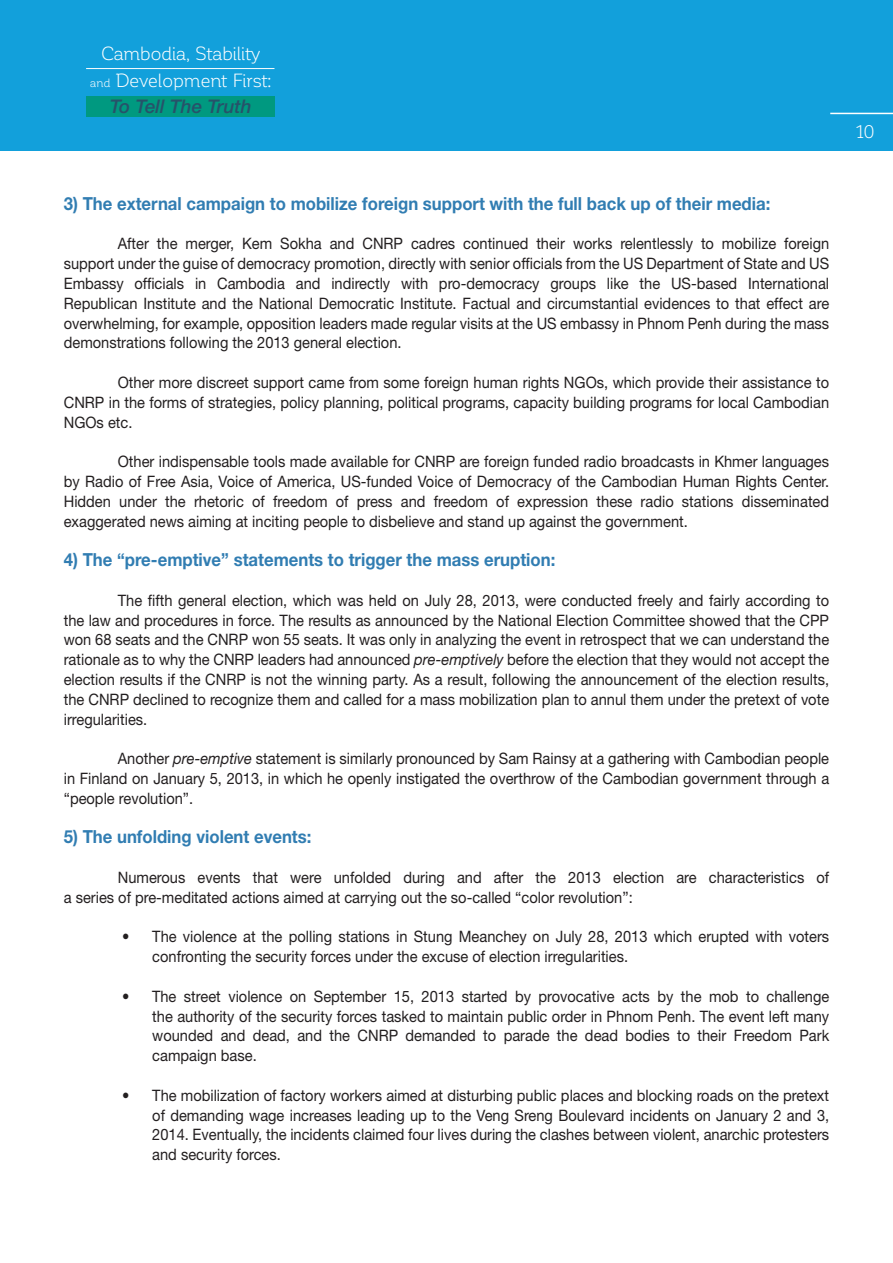
<style>
.page{position:relative;width:893px;height:1263px;background:#fff}
.page>*{position:absolute;margin:0;border:0;box-sizing:border-box;transform-origin:0 0}
.t1{font:18.75px/26.4px "Corporative";letter-spacing:-.02em;color:#fff;text-align:center}
.t2{font:italic 500 18.75px "Helvetica Neue LT Std";color:#27526a}
.t3{font:700 18px "Helvetica Neue LT Std";color:#317db2;scale:.93 1}
.t4{font:18px "Corporative";color:#fff}
.t5{font:15.75px/19.8px "Helvetica Neue LT Std";color:#231f20;text-align:justify;scale:.93 1}
.s1{font-size:11.85px}
.s2{font-style:italic}
</style>
<div class="page">
<div style="left:0;top:0;width:893px;height:150px;background:#12a0db"></div>
<div style="left:86px;top:96px;width:188px;height:21px;background:#009980"></div>
<hr style="left:86px;top:68px;width:188px;height:1px;background:#fff">
<hr style="left:830px;top:113px;width:63px;height:1px;background:#fff">
<p class="t1" style="left:90px;top:41px;width:183px">Cambodia, Stability <span class="s1">and</span> Development First:</p>
<p class="t2" style="left:110px;top:95px;width:143px">To Tell The Truth</p>
<p class="t3" style="left:64px;top:192px;width:761px">3) The external campaign to mobilize foreign support with the full back up of their media:</p>
<p class="t5" style="left:64px;top:234px;width:825px;text-indent:54px">After the merger, Kem Sokha and CNRP cadres continued their works relentlessly to mobilize foreign support under the guise of democracy promotion, directly with senior officials from the US Department of State and US Embassy officials in Cambodia and indirectly with pro-democracy groups like the US-based International Republican Institute and the National Democratic Institute. Factual and circumstantial evidences to that effect are overwhelming, for example, opposition leaders made regular visits at the US embassy in Phnom Penh during the mass demonstrations following the 2013 general election.</p>
<p class="t5" style="left:64px;top:372px;width:824px;text-indent:54px">Other more discreet support came from some foreign human rights NGOs, which provide their assistance to CNRP in the forms of strategies, policy planning, political programs, capacity building programs for local Cambodian NGOs etc.</p>
<p class="t5" style="left:64px;top:451px;width:824px;text-indent:54px">Other indispensable tools made available for CNRP are foreign funded radio broadcasts in Khmer languages by Radio of Free Asia, Voice of America, US-funded Voice of Democracy of the Cambodian Human Rights Center.<br>Hidden under the rhetoric of freedom of press and freedom of expression these radio stations disseminated exaggerated news aiming at inciting people to disbelieve and stand up against the government.</p>
<p class="t3" style="left:64px;top:549px;width:530px">4) The “pre-emptive” statements to trigger the mass eruption:</p>
<p class="t5" style="left:64px;top:590px;width:825px;text-indent:54px">The fifth general election, which was held on July 28, 2013, were conducted freely and fairly according to the law and procedures in force. The results as announced by the National Election Committee showed that the CPP won 68 seats and the CNRP won 55 seats. It was only in analyzing the event in retrospect that we can understand the rationale as to why the CNRP leaders had announced <span class="s2">pre-emptively</span> before the election that they would not accept the election results if the CNRP is not the winning party. As a result, following the announcement of the election results, the CNRP declined to recognize them and called for a mass mobilization plan to annul them under the pretext of vote irregularities.</p>
<p class="t5" style="left:64px;top:748px;width:825px;text-indent:54px">Another <span class="s2">pre-emptive</span> statement is similarly pronounced by Sam Rainsy at a gathering with Cambodian people in Finland on January 5, 2013, in which he openly instigated the overthrow of the Cambodian government through a “people revolution”.</p>
<p class="t3" style="left:64px;top:826px;width:268px">5) The unfolding violent events:</p>
<p class="t5" style="left:64px;top:867px;width:824px;text-indent:54px">Numerous events that were unfolded during and after the 2013 election are characteristics of a series of pre-meditated actions aimed at carrying out the so-called “color revolution”:</p>
<p class="t5" style="left:152px;top:927px;width:729px;text-indent:-30px">• The violence at the polling stations in Stung Meanchey on July 28, 2013 which erupted with voters confronting the security forces under the excuse of election irregularities.</p>
<p class="t5" style="left:152px;top:986px;width:729px;text-indent:-30px">• The street violence on September 15, 2013 started by provocative acts by the mob to challenge the authority of the security forces tasked to maintain public order in Phnom Penh. The event left many wounded and dead, and the CNRP demanded to parade the dead bodies to their Freedom Park campaign base.</p>
<p class="t5" style="left:152px;top:1085px;width:729px;text-indent:-30px">• The mobilization of factory workers aimed at disturbing public places and blocking roads on the pretext of demanding wage increases leading up to the Veng Sreng Boulevard incidents on January 2 and 3, 2014. Eventually, the incidents claimed four lives during the clashes between violent, anarchic protesters and security forces.</p>
<p class="t4" style="left:857px;top:122px;width:19px">10</p>
</div>
